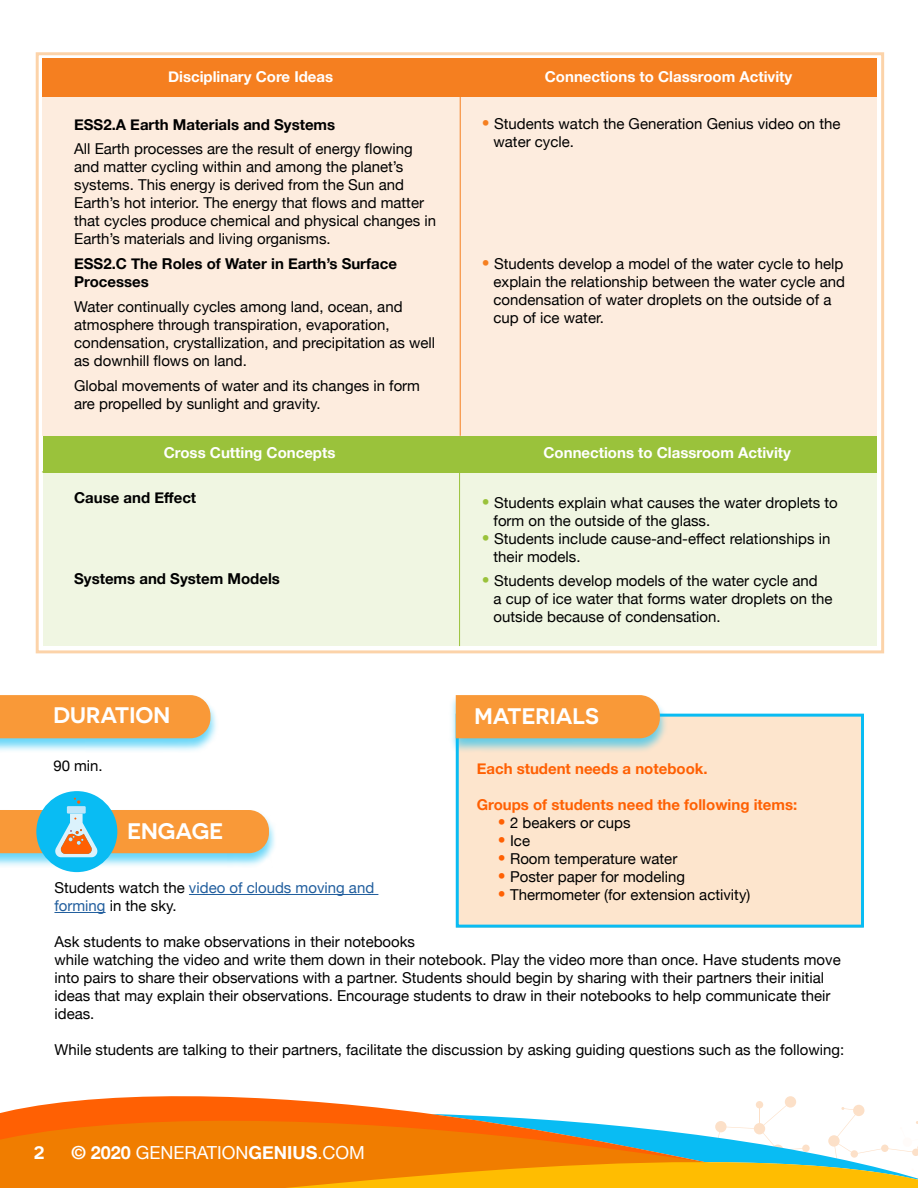
<style>
.page{position:relative;width:918px;height:1188px;background:#fff}
.page>*{position:absolute;margin:0;border:0;box-sizing:border-box;transform-origin:0 0}
.t1{font:600 22.5px "Novecentosanswide";color:#fff}
.t2{font:18px "Helvetica Neue";color:#fff}
.t3{font:600 18px "Novecentosanswide";color:#fff}
.t4{font:15px/18px "Helvetica Neue";color:#000}
.t5{font:700 15px/18px "Helvetica Neue";color:#000}
.t6{font:700 15px "Helvetica Neue";color:#fff}
.t7{font:700 15px "Helvetica Neue";color:#ff6003}
.t8{font:15px/18px "Helvetica Neue";color:#215e9e}
.s1{font-size:25.5px;color:#f57f20}
.s2{font-size:25.5px;color:#9ac23b}
.s3{font-size:25.5px;color:#ff6003}
.s4{color:#000}
.s5{font-weight:700}
</style>
<div class="page">
<div style="left:0;top:694px;width:219px;height:59px;background:#09bcf3;opacity:.6"></div>
<div style="left:0;top:695px;width:210px;height:43px;background:#f99938"></div>
<div style="left:457px;top:714px;width:406px;height:214px;background:#fde5cd"></div>
<div style="left:456px;top:714px;width:408px;height:214px;border:3px solid #09bcf3"></div>
<div style="left:449px;top:694px;width:219px;height:59px;background:#09bcf3;opacity:.6"></div>
<div style="left:456px;top:695px;width:204px;height:43px;background:#f99938"></div>
<div style="left:756px;top:1101px;width:7px;height:7px;background:#fde6d2;border-radius:50%"></div>
<div style="left:785px;top:1096px;width:11px;height:12px;background:#fce0c8;border-radius:50%"></div>
<svg style="left:0;top:1096px;width:318px;height:18px;fill:#ff6003"></svg>
<svg style="left:0;top:1114px;width:126px;height:74px;background:#f37600"></svg>
<svg style="left:126px;top:1102px;width:792px;height:86px"></svg>
<div style="left:43px;top:457px;width:834px;height:189px;background:#f0f6e2"></div>
<div style="left:43px;top:435px;width:834px;height:38px;background:#9ac23b"></div>
<hr style="left:459px;top:435px;width:1px;height:211px;background:#9ac23b">
<hr style="left:42px;top:472px;width:834px;height:1px;background:#9ac23b">
<div style="left:0;top:809px;width:277px;height:59px;background:#09bcf3;opacity:.6"></div>
<div style="left:36px;top:791px;width:81px;height:81px;background:#09bcf3;border-radius:50%"></div>
<div style="left:67px;top:806px;width:19px;height:8px;background:#bfe6fa"></div>
<svg style="left:74px;top:798px;width:6px;height:6px"></svg>
<svg style="left:0;top:810px;width:269px;height:47px"></svg>
<hr style="left:189px;top:894px;width:189px;height:1px;background:#215e9e">
<hr style="left:54px;top:912px;width:52px;height:1px;background:#215e9e">
<div style="left:43px;top:59px;width:834px;height:377px;background:#fdecde"></div>
<hr style="left:460px;top:59px;width:1px;height:377px;background:#f57f20">
<div style="left:42px;top:59px;width:834px;height:38px;background:#f57f20"></div>
<p class="t6" style="left:168px;top:65px;width:167px">Disciplinary Core Ideas</p>
<p class="t6" style="left:545px;top:65px;width:249px">Connections to Classroom Activity</p>
<p class="t5" style="left:74px;top:116px;width:263px">ESS2.A Earth Materials and Systems</p>
<p class="t4" style="left:74px;top:141px;width:364px">All Earth processes are the result of energy flowing and matter cycling within and among the planet’s systems. This energy is derived from the Sun and Earth’s hot interior. The energy that flows and matter that cycles produce chemical and physical changes in Earth’s materials and living organisms.</p>
<p class="t5" style="left:74px;top:255px;width:324px">ESS2.C The Roles of Water in Earth’s Surface<br>Processes</p>
<p class="t4" style="left:74px;top:298px;width:363px">Water continually cycles among land, ocean, and atmosphere through transpiration, evaporation, condensation, crystallization, and precipitation as well as downhill flows on land.</p>
<p class="t4" style="left:74px;top:377px;width:347px">Global movements of water and its changes in form are propelled by sunlight and gravity.</p>
<p class="t4" style="left:494px;top:116px;width:349px;text-indent:-13px"><span class="s1">•</span> Students watch the Generation Genius video on the water cycle.</p>
<p class="t4" style="left:494px;top:255px;width:353px;text-indent:-13px"><span class="s1">•</span> Students develop a model of the water cycle to help explain the relationship between the water cycle and condensation of water droplets on the outside of a cup of ice water.</p>
<p class="t6" style="left:164px;top:441px;width:173px">Cross Cutting Concepts</p>
<p class="t6" style="left:544px;top:441px;width:249px">Connections to Classroom Activity</p>
<p class="t5" style="left:74px;top:489px;width:124px">Cause and Effect</p>
<p class="t4" style="left:494px;top:494px;width:346px;text-indent:-13px"><span class="s2">•</span> Students explain what causes the water droplets to form on the outside of the glass.</p>
<p class="t4" style="left:494px;top:530px;width:338px;text-indent:-13px"><span class="s2">•</span> Students include cause-and-effect relationships in their models.</p>
<p class="t4" style="left:494px;top:573px;width:340px;text-indent:-13px"><span class="s2">•</span> Students develop models of the water cycle and<br>a cup of ice water that forms water droplets on the outside because of condensation.</p>
<p class="t5" style="left:74px;top:570px;width:207px">Systems and System Models</p>
<h1 class="t1" style="left:53px;top:701px;width:118px">DURATION</h1>
<p class="t4" style="left:53px;top:758px;width:51px">90 min.</p>
<h1 class="t1" style="left:475px;top:702px;width:126px">MATERIALS</h1>
<p class="t7" style="left:477px;top:757px;width:232px">Each student needs a notebook.</p>
<p class="t7" style="left:477px;top:793px;width:322px">Groups of students need the following items:</p>
<p class="t4" style="left:497px;top:814px;width:135px"><span class="s3">•</span> 2 beakers or cups</p>
<p class="t4" style="left:497px;top:832px;width:35px"><span class="s3">•</span> Ice</p>
<p class="t4" style="left:497px;top:850px;width:182px"><span class="s3">•</span> Room temperature water</p>
<p class="t4" style="left:497px;top:868px;width:190px"><span class="s3">•</span> Poster paper for modeling</p>
<p class="t4" style="left:497px;top:886px;width:255px"><span class="s3">•</span> Thermometer (for extension activity)</p>
<h1 class="t1" style="left:128px;top:817px;width:97px">ENGAGE</h1>
<p class="t8" style="left:54px;top:880px;width:321px"><span class="s4">Students watch the</span> video of clouds moving and forming <span class="s4">in the sky.</span></p>
<p class="t4" style="left:54px;top:934px;width:788px">Ask students to make observations in their notebooks<br>while watching the video and write them down in their notebook. Play the video more than once. Have students move into pairs to share their observations with a partner. Students should begin by sharing with their partners their initial ideas that may explain their observations. Encourage students to draw in their notebooks to help communicate their ideas.</p>
<p class="t4" style="left:54px;top:1042px;width:791px">While students are talking to their partners, facilitate the discussion by asking guiding questions such as the following:</p>
<p class="t3" style="left:34px;top:1141px;width:12px">2</p>
<p class="t2" style="left:71px;top:1139px;width:295px"><span class="s5">© 2020</span> GENERATION<span class="s5">GENIUS</span>.COM</p>
</div>
